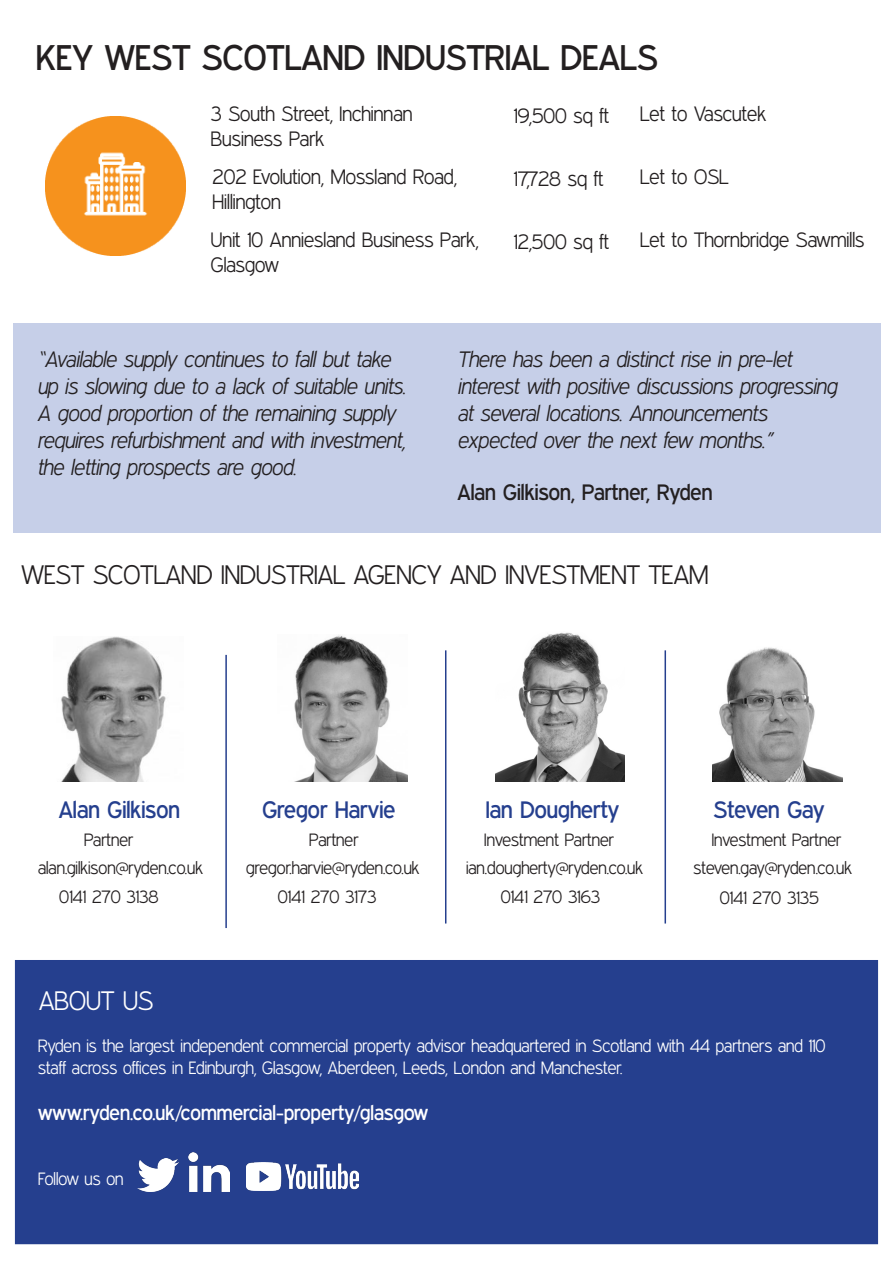
<style>
.page{position:relative;width:893px;height:1263px;background:#fff}
.page>*{position:absolute;margin:0;border:0;box-sizing:border-box;transform-origin:0 0}
.t1{font:36px "Expressway Rg";color:#231f20}
.t2{font:27px "Expressway Lt";color:#231f20}
.t3{font:27px "Expressway Lt";color:#fff}
.t4{font:24px "Expressway Rg";color:#253f8e}
.t5{font:italic 22.5px/27px "Expressway Lt";color:#231f20}
.t6{font:22.5px "Expressway Rg";color:#231f20}
.t7{font:21px/25.2px "Expressway Lt";color:#231f20}
.t8{font:21px "Expressway Rg";color:#fff}
.t9{font:18px "Expressway Lt";color:#231f20}
.t10{font:18px/21.6px "Expressway Lt";color:#fff}
</style>
<div class="page">
<div style="left:13px;top:323px;width:867px;height:209px;background:#c6cfe8"></div>
<img style="left:61px;top:637px;width:105px;height:145px">
<hr style="left:225px;top:655px;width:2px;height:273px;background:#253f8e">
<hr style="left:445px;top:650px;width:1px;height:273px;background:#253f8e">
<img style="left:495px;top:632px;width:130px;height:150px">
<div style="left:15px;top:960px;width:863px;height:284px;background:#253f8e"></div>
<img style="left:137px;top:1158px;width:42px;height:34px">
<img style="left:188px;top:1152px;width:42px;height:39px">
<img style="left:246px;top:1163px;width:112px;height:27px">
<hr style="left:664px;top:650px;width:2px;height:273px;background:#253f8e">
<img style="left:45px;top:117px;width:140px;height:139px">
<img style="left:294px;top:635px;width:114px;height:147px">
<img style="left:713px;top:647px;width:130px;height:135px">
<p class="t1" style="left:36px;top:36px;width:623px">KEY WEST SCOTLAND INDUSTRIAL DEALS</p>
<p class="t7" style="left:211px;top:100px;width:203px">3 South Street, Inchinnan<br>Business Park</p>
<p class="t7" style="left:514px;top:103px;width:97px">19,500 sq ft</p>
<p class="t7" style="left:640px;top:100px;width:128px">Let to Vascutek</p>
<p class="t7" style="left:213px;top:164px;width:246px">202 Evolution, Mossland Road,<br>Hillington</p>
<p class="t7" style="left:514px;top:166px;width:91px">17,728 sq ft</p>
<p class="t7" style="left:640px;top:164px;width:90px">Let to OSL</p>
<p class="t7" style="left:211px;top:227px;width:269px">Unit 10 Anniesland Business Park,<br>Glasgow</p>
<p class="t7" style="left:514px;top:229px;width:97px">12,500 sq ft</p>
<p class="t7" style="left:640px;top:227px;width:226px">Let to Thornbridge Sawmills</p>
<p class="t5" style="left:37px;top:345px;width:369px">“Available supply continues to fall but take up is slowing due to a lack of suitable units.<br>A good proportion of the remaining supply requires refurbishment and with investment, the letting prospects are good.</p>
<p class="t5" style="left:458px;top:345px;width:381px">There has been a distinct rise in pre-let interest with positive discussions progressing at several locations. Announcements expected over the next few months.”</p>
<p class="t6" style="left:458px;top:479px;width:257px">Alan Gilkison, Partner, Ryden</p>
<p class="t2" style="left:21px;top:559px;width:689px">WEST SCOTLAND INDUSTRIAL AGENCY AND INVESTMENT TEAM</p>
<p class="t4" style="left:59px;top:795px;width:123px">Alan Gilkison</p>
<p class="t9" style="left:84px;top:829px;width:51px">Partner</p>
<p class="t9" style="left:38px;top:858px;width:166px">alan.gilkison@ryden.co.uk</p>
<p class="t9" style="left:59px;top:887px;width:101px">0141 270 3138</p>
<p class="t3" style="left:39px;top:985px;width:116px">ABOUT US</p>
<p class="t4" style="left:263px;top:795px;width:134px">Gregor Harvie</p>
<p class="t9" style="left:246px;top:858px;width:175px">gregor.harvie@ryden.co.uk</p>
<p class="t9" style="left:278px;top:887px;width:100px">0141 270 3173</p>
<p class="t9" style="left:309px;top:829px;width:51px">Partner</p>
<p class="t4" style="left:486px;top:795px;width:135px">Ian Dougherty</p>
<p class="t9" style="left:484px;top:829px;width:131px">Investment Partner</p>
<p class="t9" style="left:466px;top:857px;width:179px">ian.dougherty@ryden.co.uk</p>
<p class="t9" style="left:501px;top:887px;width:101px">0141 270 3163</p>
<p class="t4" style="left:714px;top:795px;width:112px">Steven Gay</p>
<p class="t9" style="left:712px;top:829px;width:131px">Investment Partner</p>
<p class="t9" style="left:693px;top:857px;width:160px">steven.gay@ryden.co.uk</p>
<p class="t9" style="left:720px;top:887px;width:101px">0141 270 3135</p>
<p class="t10" style="left:38px;top:1035px;width:789px">Ryden is the largest independent commercial property advisor headquartered in Scotland with 44 partners and 110 staff across offices in Edinburgh, Glasgow, Aberdeen, Leeds, London and Manchester.</p>
<p class="t8" style="left:38px;top:1100px;width:392px">www.ryden.co.uk/commercial-property/glasgow</p>
<p class="t10" style="left:38px;top:1168px;width:87px">Follow us on</p>
</div>
